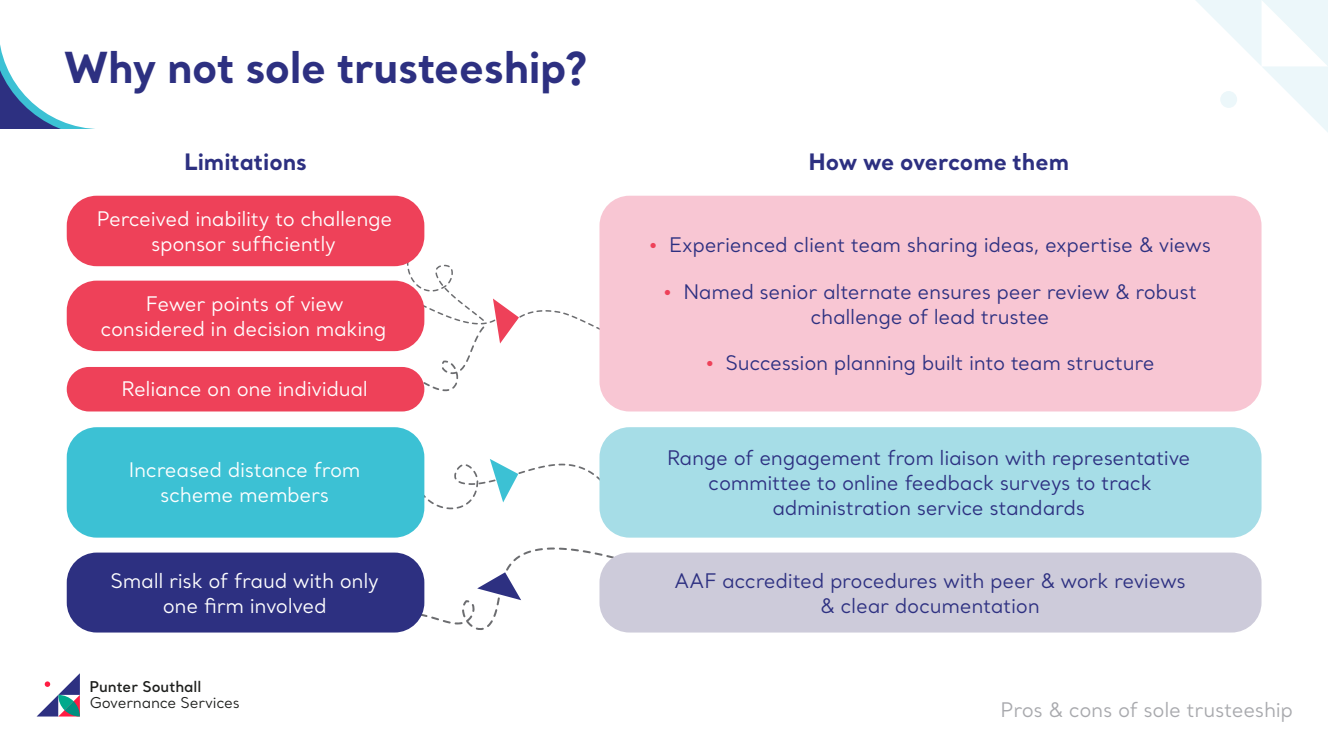
<style>
.page{position:relative;width:1328px;height:750px;background:#fff}
.page>*{position:absolute;margin:0;border:0;box-sizing:border-box;transform-origin:0 0}
.t1{font:700 42.5px "Santral";letter-spacing:-.01em;color:#2d3081}
.sub{font:700 22.5px "Santral";color:#2d3081}
.t2{font:20px "Santral";letter-spacing:-.015em;color:#2d3081}
.t3{font:20px/25px "Santral";letter-spacing:-.015em;color:#fff;text-align:center}
.t4{font:20px "Santral";letter-spacing:-.015em;color:#a8a9ad}
.t5{font:15px "Santral";letter-spacing:-.015em;color:#1d1e1c}
.t6{font:600 14.75px "Santral";color:#1d1e1c}
.s1{color:#ee4159}
</style>
<div class="page">
<div style="left:67px;top:553px;width:357px;height:80px;background:#2d3081;border-radius:30px"></div>
<svg style="left:1196px;top:0;width:132px;height:132px"></svg>
<div style="left:67px;top:196px;width:357px;height:70px;background:#ee4159;border-radius:30px"></div>
<div style="left:599px;top:196px;width:662px;height:215px;background:#f8c6d3;border-radius:30px"></div>
<div style="left:67px;top:281px;width:357px;height:70px;background:#ee4159;border-radius:30px"></div>
<div style="left:599px;top:427px;width:662px;height:111px;background:#a6dde7;border-radius:30px"></div>
<div style="left:67px;top:367px;width:357px;height:44px;background:#ee4159;border-radius:22px"></div>
<div style="left:599px;top:553px;width:662px;height:80px;background:#cdcbda;border-radius:30px"></div>
<div style="left:67px;top:427px;width:357px;height:111px;background:#3cc1d4;border-radius:30px"></div>
<svg style="left:421px;top:445px;width:181px;height:64px"></svg>
<svg style="left:324px;top:216px;width:277px;height:175px"></svg>
<svg style="left:399px;top:548px;width:215px;height:82px"></svg>
<svg style="left:37px;top:673px;width:43px;height:44px"></svg>
<svg style="left:0;top:45px;width:95px;height:84px"></svg>
<p class="t1" style="left:64px;top:38px;width:525px">Why not sole trusteeship?</p>
<p class="sub" style="left:184px;top:146px;width:124px">Limitations</p>
<p class="sub" style="left:808px;top:146px;width:262px">How we overcome them</p>
<p class="t3" style="left:97px;top:206px;width:297px">Perceived inability to challenge sponsor sufficiently</p>
<p class="t3" style="left:146px;top:291px;width:199px">Fewer points of view</p>
<p class="t3" style="left:100px;top:316px;width:288px">considered in decision making</p>
<p class="t3" style="left:121px;top:376px;width:248px">Reliance on one individual</p>
<p class="t3" style="left:129px;top:457px;width:233px">Increased distance from</p>
<p class="t3" style="left:160px;top:482px;width:170px">scheme members</p>
<p class="t3" style="left:111px;top:567px;width:270px">Small risk of fraud with only</p>
<p class="t3" style="left:163px;top:592px;width:165px">one firm involved</p>
<p class="t2" style="left:649px;top:232px;width:563px"><span class="s1">•</span> Experienced client team sharing ideas, expertise &amp; views</p>
<p class="t2" style="left:663px;top:278px;width:535px"><span class="s1">•</span> Named senior alternate ensures peer review &amp; robust</p>
<p class="t2" style="left:810px;top:303px;width:240px">challenge of lead trustee</p>
<p class="t2" style="left:705px;top:350px;width:451px"><span class="s1">•</span> Succession planning built into team structure</p>
<p class="t2" style="left:667px;top:445px;width:525px">Range of engagement from liaison with representative</p>
<p class="t2" style="left:708px;top:470px;width:445px">committee to online feedback surveys to track</p>
<p class="t2" style="left:772px;top:495px;width:314px">administration service standards</p>
<p class="t2" style="left:674px;top:567px;width:513px">AAF accredited procedures with peer &amp; work reviews</p>
<p class="t2" style="left:820px;top:592px;width:221px">&amp; clear documentation</p>
<p class="t6" style="left:89px;top:677px;width:114px">Punter Southall</p>
<p class="t5" style="left:90px;top:693px;width:152px">Governance Services</p>
<p class="t4" style="left:1000px;top:696px;width:294px">Pros &amp; cons of sole trusteeship</p>
</div>
